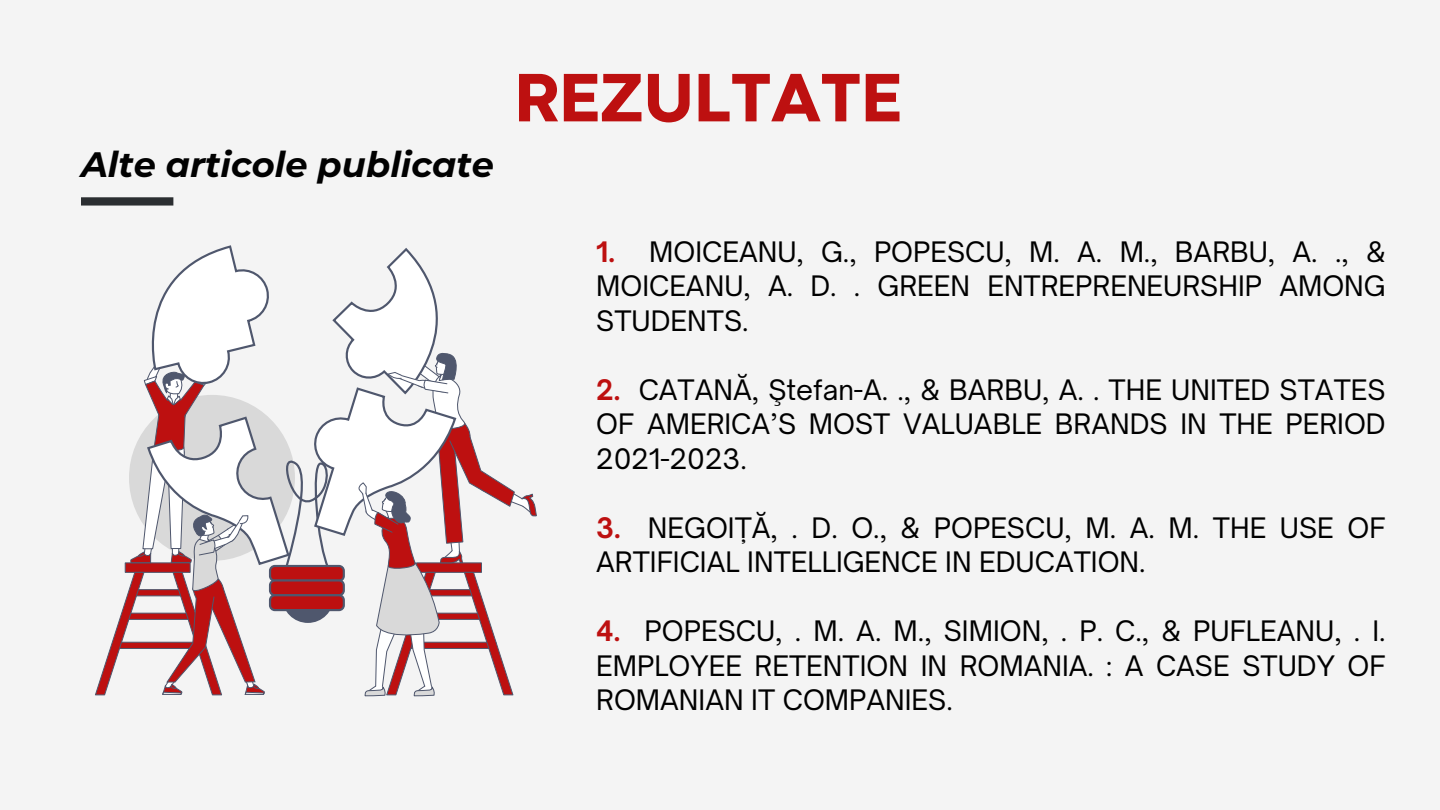
<style>
.page{position:relative;width:1440px;height:810px;background:#f4f4f4}
.page>*{position:absolute;margin:0;border:0;box-sizing:border-box;transform-origin:0 0}
.t1{font:800 71.5px "Codec Pro";color:#bd1010}
.t2{font:italic 700 35.2px "Montserrat";color:#010101}
.t3{font:27px/34.5px "Open Sauce One";color:#000;text-align:justify}
.s1{font-weight:700;color:#bd1010}
</style>
<div class="page">
<div style="left:81px;top:197px;width:92px;height:9px;background:#2b2e31"></div>
<svg style="left:95px;top:245px;width:442px;height:451px"></svg>
<p class="t2" style="left:81px;top:143px;width:414px">Alte articole publicate</p>
<p class="t1" style="left:514px;top:72px;width:389px">REZULTATE</p>
<p class="t3" style="left:596px;top:234px;width:791px"><span class="s1">1.</span> MOICEANU, G., POPESCU, M. A. M., BARBU, A. ., &amp; MOICEANU, A. D. . GREEN ENTREPRENEURSHIP AMONG STUDENTS.</p>
<p class="t3" style="left:596px;top:372px;width:791px"><span class="s1">2.</span> CATANĂ, Ştefan-A. ., &amp; BARBU, A. . THE UNITED STATES OF AMERICA’S MOST VALUABLE BRANDS IN THE PERIOD 2021-2023.</p>
<p class="t3" style="left:596px;top:510px;width:791px"><span class="s1">3.</span> NEGOIȚĂ, . D. O., &amp; POPESCU, M. A. M. THE USE OF<br>ARTIFICIAL INTELLIGENCE IN EDUCATION.</p>
<p class="t3" style="left:596px;top:614px;width:791px"><span class="s1">4.</span> POPESCU, . M. A. M., SIMION, . P. C., &amp; PUFLEANU, . I.<br>EMPLOYEE RETENTION IN ROMANIA. : A CASE STUDY OF ROMANIAN IT COMPANIES.</p>
</div>
